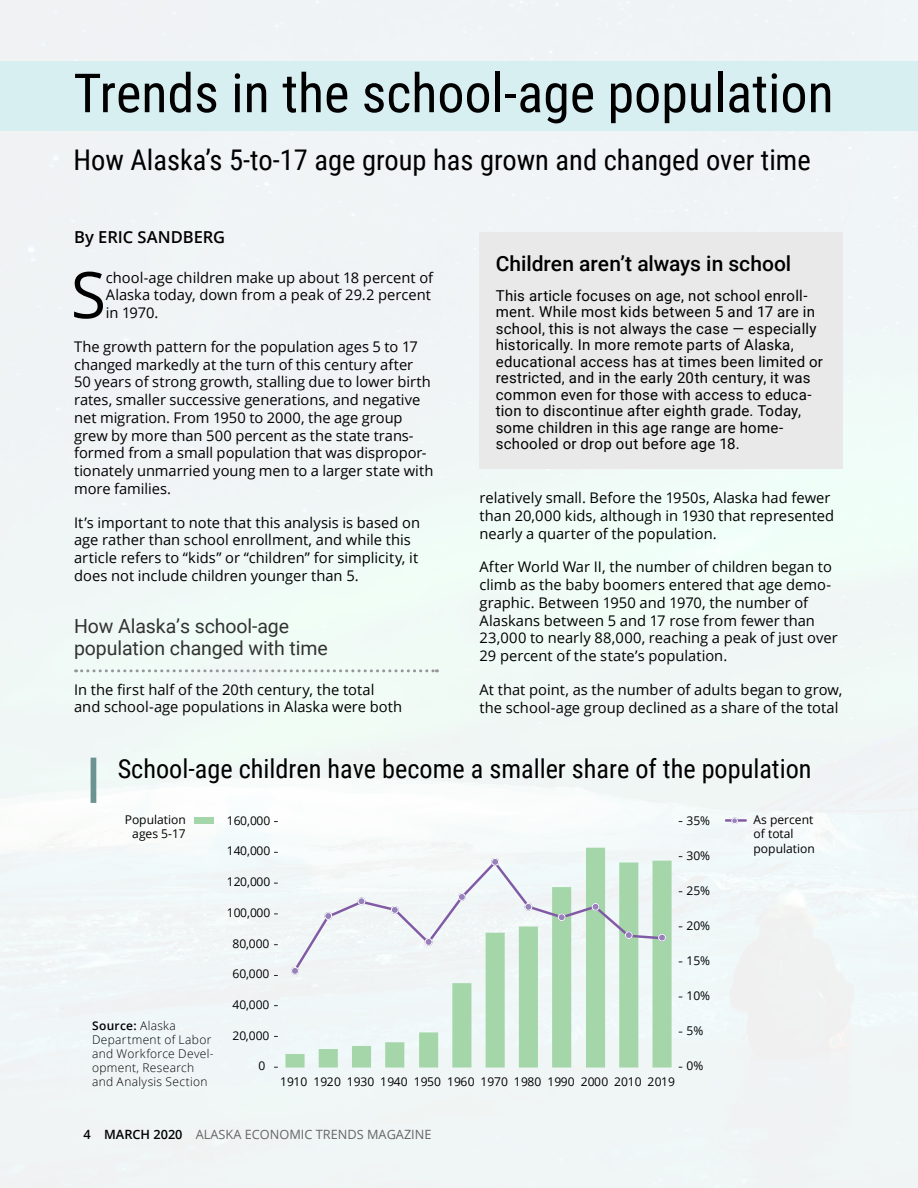
<style>
.page{position:relative;width:918px;height:1188px;background:#fff}
.page>*{position:absolute;margin:0;border:0;box-sizing:border-box;transform-origin:0 0}
.Text{font:64.35px "Open Sans";color:#000}
.Page_Header_-_Blue{font:54px "Roboto Condensed";color:#000}
.Page_Header_-_Blue-2{font:28.5px "Roboto Condensed";color:#000}
.Exhibit_heads{font:26.25px "Roboto Condensed";color:#000}
.AT_article_text{font:500 21px "Roboto";color:#000}
.Article_subheads{font:19.5px/22.5px "Roboto";letter-spacing:-.005em;color:#333334}
.Byline{font:600 16.5px "Open Sans";color:#000}
.Text-2{font:15px/16.5px "Roboto";letter-spacing:.015em;color:#000}
.Text-3{font:14.7px/17.7px "Open Sans";color:#000}
.t1{font:12.75px "Open Sans";color:#666}
.t2{font:12px/14.5px "Open Sans";color:#000;text-align:right}
.Text-4{font:300 12px/14px "Open Sans";letter-spacing:.025em;color:#000}
.s1{font-weight:600}
.s2{font-weight:600;color:#000}
</style>
<div class="page">
<img style="left:0;top:0;width:918px;height:1188px">
<svg style="left:285px;top:848px;width:387px;height:220px;fill:#f0f5f5"></svg>
<div style="left:291px;top:967px;width:8px;height:8px;border:1px solid #fff;border-radius:50%"></div>
<svg style="left:291px;top:859px;width:374px;height:115px"></svg>
<div style="left:458px;top:893px;width:8px;height:8px;border:1px solid #fff;border-radius:50%"></div>
<div style="left:492px;top:858px;width:7px;height:7px;background:#9880bb;border-radius:50%"></div>
<div style="left:491px;top:858px;width:8px;height:8px;border:1px solid #fff;border-radius:50%"></div>
<div style="left:525px;top:903px;width:7px;height:7px;background:#9880bb;border-radius:50%"></div>
<div style="left:525px;top:903px;width:7px;height:8px;border:1px solid #fff;border-radius:50%"></div>
<div style="left:558px;top:914px;width:7px;height:7px;background:#9880bb;border-radius:50%"></div>
<div style="left:558px;top:913px;width:8px;height:8px;border:1px solid #6e5aa6;border-radius:50%"></div>
<div style="left:558px;top:914px;width:7px;height:7px;border:1px solid #fff;border-radius:50%"></div>
<div style="left:592px;top:903px;width:7px;height:7px;background:#9880bb;border-radius:50%"></div>
<div style="left:592px;top:903px;width:7px;height:8px;border:1px solid #fff;border-radius:50%"></div>
<div style="left:625px;top:932px;width:7px;height:7px;background:#9880bb;border-radius:50%"></div>
<div style="left:625px;top:931px;width:8px;height:8px;border:1px solid #6e5aa6;border-radius:50%"></div>
<div style="left:625px;top:931px;width:7px;height:8px;border:1px solid #fff;border-radius:50%"></div>
<div style="left:659px;top:934px;width:6px;height:7px;background:#9880bb;border-radius:50%"></div>
<div style="left:658px;top:934px;width:8px;height:7px;border:1px solid #fff;border-radius:50%"></div>
<div style="left:194px;top:817px;width:20px;height:7px;background:#a5d6a9"></div>
<hr style="left:726px;top:819px;width:20px;height:3px;background:#815aa5">
<div style="left:731px;top:817px;width:7px;height:7px;border:1px solid #6e5aa6;border-radius:50%"></div>
<svg style="left:732px;top:818px;width:6px;height:6px"></svg>
<div style="left:0;top:62px;width:918px;height:69px;background:#d7eff2"></div>
<div style="left:91px;top:758px;width:5px;height:45px;background:#6a9392"></div>
<svg style="left:76px;top:669px;width:361px;height:3px"></svg>
<div style="left:480px;top:232px;width:363px;height:237px;background:#e9e9ea"></div>
<p class="Page_Header_-_Blue" style="left:73px;top:55px;width:762px">Trends in the school-age population</p>
<p class="Page_Header_-_Blue-2" style="left:73px;top:140px;width:739px">How Alaska’s 5-to-17 age group has grown and changed over time</p>
<p class="Byline" style="left:74px;top:226px;width:153px">By ERIC SANDBERG</p>
<p class="Text" style="left:71px;top:251px;width:37px">S</p>
<p class="Text-3" style="left:106px;top:268px;width:329px">chool-age children make up about 18 percent of<br>Alaska today, down from a peak of 29.2 percent in 1970.</p>
<p class="Text-3" style="left:74px;top:337px;width:361px">The growth pattern for the population ages 5 to 17 changed markedly at the turn of this century after 50 years of strong growth, stalling due to lower birth rates, smaller successive generations, and negative net migration. From 1950 to 2000, the age group grew by more than 500 percent as the state trans&shy;formed from a small population that was dispropor&shy;tionately unmarried young men to a larger state with more families.</p>
<p class="Text-3" style="left:74px;top:513px;width:348px">It’s important to note that this analysis is based on age rather than school enrollment, and while this article refers to “kids” or “children” for simplicity, it does not include children younger than 5.</p>
<p class="Article_subheads" style="left:74px;top:614px;width:255px">How Alaska’s school-age population changed with time</p>
<p class="Text-3" style="left:74px;top:680px;width:330px">In the first half of the 20th century, the total and school-age populations in Alaska were both</p>
<p class="AT_article_text" style="left:496px;top:248px;width:297px">Children aren’t always in school</p>
<p class="Text-2" style="left:496px;top:286px;width:329px">This article focuses on age, not school enroll&shy;ment. While most kids between 5 and 17 are in school, this is not always the case — especially historically. In more remote parts of Alaska, educational access has at times been limited or restricted, and in the early 20th century, it was common even for those with access to educa&shy;tion to discontinue after eighth grade. Today, some children in this age range are home&shy;schooled or drop out before age 18.</p>
<p class="Text-3" style="left:480px;top:489px;width:356px">relatively small. Before the 1950s, Alaska had fewer than 20,000 kids, although in 1930 that represented nearly a quarter of the population.</p>
<p class="Text-3" style="left:480px;top:558px;width:360px">After World War II, the number of children began to climb as the baby boomers entered that age demo&shy;graphic. Between 1950 and 1970, the number of Alaskans between 5 and 17 rose from fewer than 23,000 to nearly 88,000, reaching a peak of just over 29 percent of the state’s population.</p>
<p class="Text-3" style="left:480px;top:680px;width:364px">At that point, as the number of adults began to grow, the school-age group declined as a share of the total</p>
<p class="Exhibit_heads" style="left:118px;top:750px;width:695px">School-age children have become a smaller share of the population</p>
<p class="t2" style="left:125px;top:812px;width:63px">Population ages 5-17</p>
<p class="t2" style="left:754px;top:812px;width:63px;text-align:left">As percent of total population</p>
<p class="t2" style="left:227px;top:813px;width:45px">160,000</p>
<p class="t2" style="left:687px;top:813px;width:25px">35%</p>
<p class="t2" style="left:227px;top:844px;width:45px">140,000</p>
<p class="t2" style="left:687px;top:848px;width:25px">30%</p>
<p class="Text-4" style="left:92px;top:1018px;width:123px"><span class="s1">Source:</span> Alaska<br>Department of Labor and Workforce Devel&shy;opment, Research and Analysis Section</p>
<p class="t2" style="left:227px;top:874px;width:45px">120,000</p>
<p class="t2" style="left:227px;top:905px;width:45px">100,000</p>
<p class="t2" style="left:233px;top:936px;width:38px">80,000</p>
<p class="t2" style="left:233px;top:966px;width:38px">60,000</p>
<p class="t2" style="left:233px;top:997px;width:38px">40,000</p>
<p class="t2" style="left:232px;top:1028px;width:38px">20,000</p>
<p class="t2" style="left:258px;top:1058px;width:8px">0</p>
<p class="t2" style="left:280px;top:1074px;width:397px">1910 1920 1930 1940 1950 1960 1970 1980 1990 2000 2010 2019</p>
<p class="t2" style="left:687px;top:883px;width:25px">25%</p>
<p class="t2" style="left:687px;top:918px;width:25px">20%</p>
<p class="t2" style="left:687px;top:953px;width:25px">15%</p>
<p class="t2" style="left:687px;top:988px;width:25px">10%</p>
<p class="t2" style="left:687px;top:1023px;width:19px">5%</p>
<p class="t2" style="left:687px;top:1059px;width:19px">0%</p>
<p class="t1" style="left:84px;top:1126px;width:349px"><span class="s2">4 MARCH 2020</span> ALASKA ECONOMIC TRENDS MAGAZINE</p>
</div>
